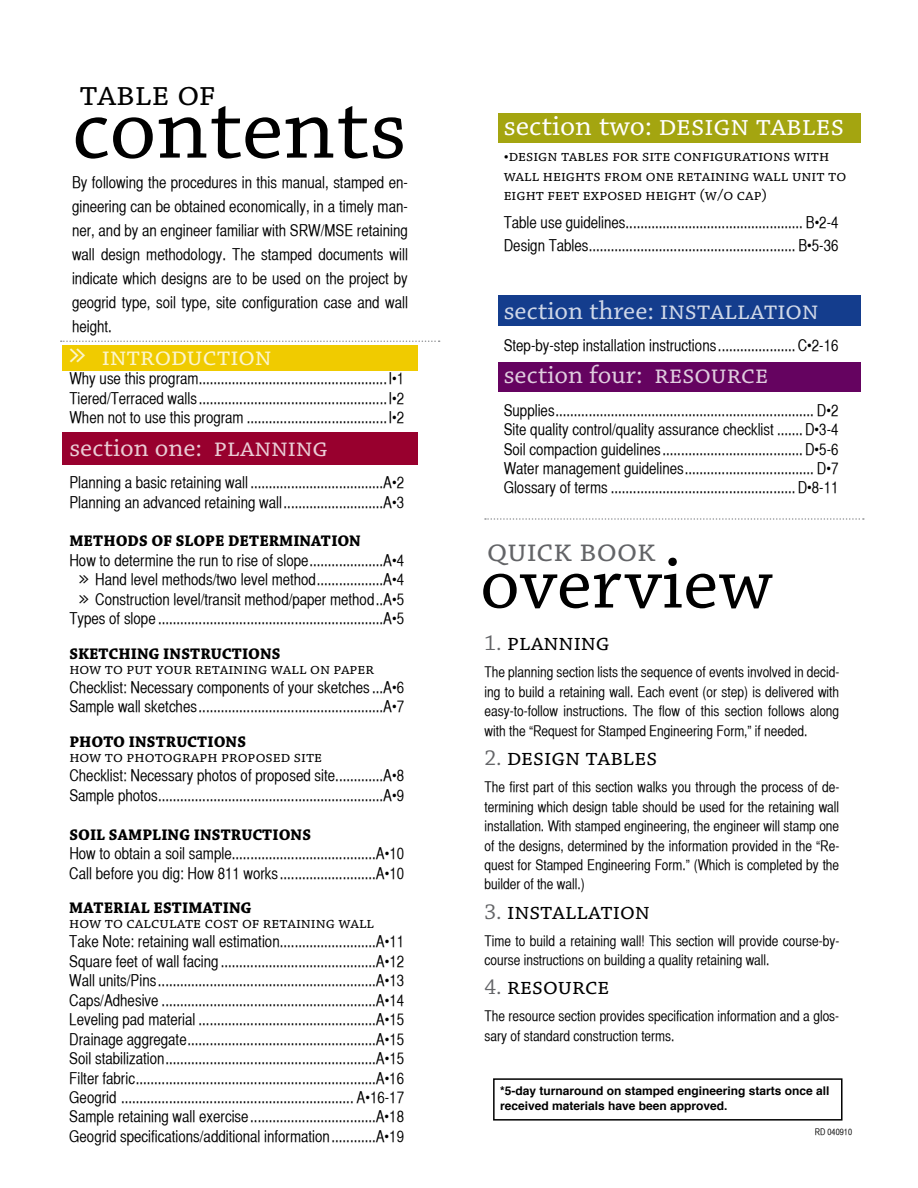
<style>
.page{position:relative;width:918px;height:1188px;background:#fff}
.page>*{position:absolute;margin:0;border:0;box-sizing:border-box;transform-origin:0 0}
.t1{font:93.75px "Chaparral Pro";color:#000}
.t2{font:79.05px "Chaparral Pro";color:#000}
.t3{font:36px "Chaparral Pro";color:#000}
.t4{font:33px "Chaparral Pro";color:#636467}
.t5{font:30px "Chaparral Pro";color:#fff}
.t6{font:27px "Chaparral Pro";color:#d0d8e8}
.t7{font:27px "Chaparral Pro";color:#e0cddf}
.t8{font:27px "Chaparral Pro";color:#eaccd5}
.t9{font:27px "Chaparral Pro";color:#fcf5cc}
.t10{font:24.3px "Chaparral Pro";color:#000}
.t11{font:16.2px/19.5px "Helvetica CY Plain";color:#000}
.t12{font:16.2px/15px "Chaparral Pro";color:#000}
.t13{font:700 16.2px "Chaparral Pro";color:#000}
.t14{font:14.55px/19.5px "Helvetica CY Plain";color:#000;text-align:justify}
.t15{font:700 12px/14.4px "Helvetica";color:#000}
.t16{font:9px "Helvetica CY Plain";color:#000}
.s1{font-family:"Letter Gothic Std";font-weight:700}
.s2{font-weight:700}
.s3{font-family:"Chaparral Pro";font-weight:700}
.s4{font-size:22.5px;color:#636467}
</style>
<div class="page">
<div style="left:498px;top:113px;width:363px;height:30px;background:#a4a510"></div>
<div style="left:62px;top:432px;width:356px;height:33px;background:#98002e"></div>
<div style="left:62px;top:345px;width:356px;height:25px;background:#f0cb00"></div>
<svg style="left:485px;top:518px;width:379px;height:2px"></svg>
<svg style="left:61px;top:340px;width:379px;height:2px"></svg>
<div style="left:498px;top:295px;width:363px;height:31px;background:#143d8d"></div>
<div style="left:498px;top:362px;width:363px;height:30px;background:#650360"></div>
<div style="left:493px;top:1078px;width:350px;height:43px;border:2px solid #000"></div>
<p class="t3" style="left:80px;top:73px;width:138px">table of</p>
<p class="t1" style="left:72px;top:76px;width:336px">contents</p>
<p class="t11" style="left:72px;top:170px;width:337px;line-height:24px;text-align:justify">By following the procedures in this manual, stamped en&shy;gineering can be obtained economically, in a timely man&shy;ner, and by an engineer familiar with SRW/MSE retaining wall design methodology. The stamped documents will indicate which designs are to be used on the project by geogrid type, soil type, site configuration case and wall height.</p>
<p class="t9" style="left:69px;top:342px;width:204px"><span class="s1">»</span> introduction</p>
<p class="t11" style="left:69px;top:369px;width:336px;text-align:justify">Why use this program...................................................I•1<br>Tiered/Terraced walls...................................................I•2<br>When not to use this program ......................................I•2</p>
<p class="t8" style="left:69px;top:432px;width:260px">section one: planning</p>
<p class="t11" style="left:69px;top:473px;width:336px">Planning a basic retaining wall ....................................A•2<br>Planning an advanced retaining wall...........................A•3</p>
<p class="t13" style="left:69px;top:532px;width:293px">METHODS OF SLOPE DETERMINATION</p>
<p class="t11" style="left:69px;top:550px;width:336px">How to determine the run to rise of slope....................A•4</p>
<p class="t11" style="left:79px;top:570px;width:327px"><span class="s1">»</span> Hand level methods/two level method..................A•4</p>
<p class="t11" style="left:79px;top:589px;width:327px"><span class="s1">»</span> Construction level/transit method/paper method..A•5</p>
<p class="t11" style="left:69px;top:609px;width:336px">Types of slope .............................................................A•5</p>
<p class="t12" style="left:69px;top:647px;width:306px"><span class="s2">SKETCHING INSTRUCTIONS<br></span>how to put your retaining wall on paper</p>
<p class="t11" style="left:69px;top:678px;width:336px">Checklist: Necessary components of your sketches ...A•6<br>Sample wall sketches..................................................A•7</p>
<p class="t12" style="left:69px;top:735px;width:254px"><span class="s2">PHOTO INSTRUCTIONS<br></span>how to photograph proposed site</p>
<p class="t11" style="left:69px;top:766px;width:336px">Checklist: Necessary photos of proposed site.............A•8<br>Sample photos.............................................................A•9</p>
<p class="t11" style="left:69px;top:824px;width:336px"><span class="s3">SOIL SAMPLING INSTRUCTIONS<br></span>How to obtain a soil sample.......................................A•10<br>Call before you dig: How 811 works..........................A•10</p>
<p class="t12" style="left:69px;top:901px;width:306px"><span class="s2">MATERIAL ESTIMATING<br></span>how to calculate cost of retaining wall</p>
<p class="t11" style="left:69px;top:932px;width:336px;text-align:justify">Take Note: retaining wall estimation..........................A•11<br>Square feet of wall facing ..........................................A•12<br>Wall units/Pins...........................................................A•13<br>Caps/Adhesive ..........................................................A•14<br>Leveling pad material ................................................A•15<br>Drainage aggregate...................................................A•15<br>Soil stabilization.........................................................A•15<br>Filter fabric.................................................................A•16<br>Geogrid ............................................................... A•16-17<br>Sample retaining wall exercise..................................A•18<br>Geogrid specifications/additional information............A•19</p>
<p class="t5" style="left:504px;top:108px;width:342px">section two: design tables</p>
<p class="t12" style="left:504px;top:147px;width:344px;line-height:19.5px">•design tables for site configurations with wall heights from one retaining wall unit to eight feet exposed height (w/o cap)</p>
<p class="t11" style="left:504px;top:211px;width:336px;line-height:23px">Table use guidelines................................................ B•2-4<br>Design Tables........................................................ B•5-36</p>
<p class="t6" style="left:504px;top:295px;width:316px">section three: installation</p>
<p class="t11" style="left:504px;top:335px;width:336px">Step-by-step installation instructions.....................C•2-16</p>
<p class="t7" style="left:504px;top:360px;width:266px">section four: resource</p>
<p class="t11" style="left:504px;top:400px;width:336px;text-align:justify">Supplies...................................................................... D•2<br>Site quality control/quality assurance checklist .......D•3-4<br>Soil compaction guidelines......................................D•5-6<br>Water management guidelines................................... D•7<br>Glossary of terms ..................................................D•8-11</p>
<p class="t4" style="left:487px;top:533px;width:170px">quick book</p>
<p class="t2" style="left:480px;top:539px;width:294px">overview</p>
<p class="t10" style="left:484px;top:629px;width:127px"><span class="s4">1.</span> planning</p>
<p class="t14" style="left:484px;top:663px;width:356px">The planning section lists the sequence of events involved in decid&shy;ing to build a retaining wall. Each event (or step) is delivered with easy-to-follow instructions. The flow of this section follows along with the “Request for Stamped Engineering Form,” if needed.</p>
<p class="t10" style="left:484px;top:744px;width:174px"><span class="s4">2.</span> design tables</p>
<p class="t14" style="left:484px;top:777px;width:356px">The first part of this section walks you through the process of de&shy;termining which design table should be used for the retaining wall installation. With stamped engineering, the engineer will stamp one of the designs, determined by the information provided in the “Re&shy;quest for Stamped Engineering Form.” (Which is completed by the builder of the wall.)</p>
<p class="t10" style="left:484px;top:898px;width:167px"><span class="s4">3.</span> installation</p>
<p class="t14" style="left:484px;top:931px;width:356px">Time to build a retaining wall! This section will provide course-by&shy;course instructions on building a quality retaining wall.</p>
<p class="t10" style="left:484px;top:973px;width:127px"><span class="s4">4.</span> resource</p>
<p class="t14" style="left:484px;top:1007px;width:356px">The resource section provides specification information and a glos&shy;sary of standard construction terms.</p>
<p class="t15" style="left:500px;top:1084px;width:331px">*5-day turnaround on stamped engineering starts once all received materials have been approved.</p>
<p class="t16" style="left:815px;top:1127px;width:39px">RD 040910</p>
</div>
